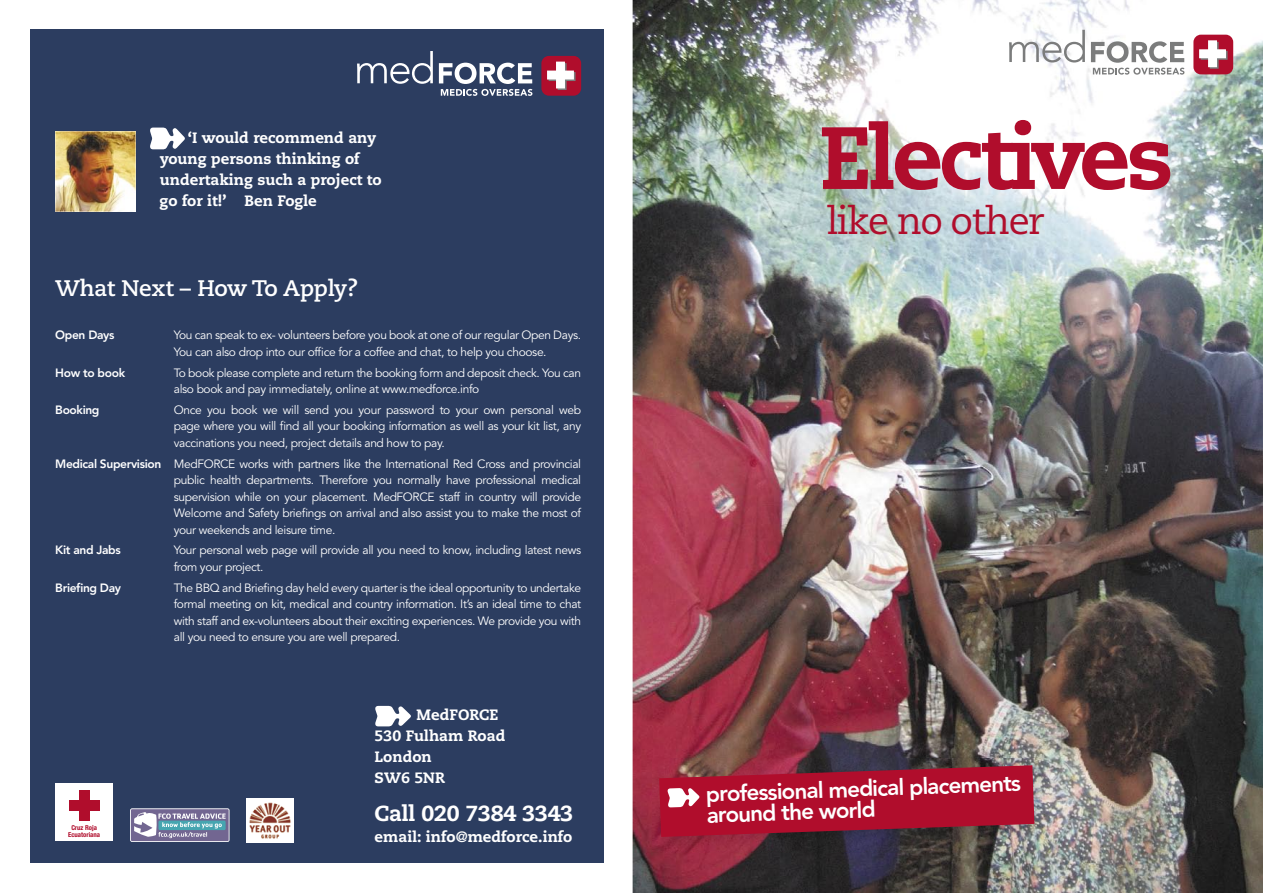
<style>
.page{position:relative;width:1263px;height:893px;background:#fff}
.page>*{position:absolute;margin:0;border:0;box-sizing:border-box;transform-origin:0 0}
.t1{font:800 88.05px "Caecilia";letter-spacing:-.04em;color:#b00d2c}
.t2{font:37.95px "Caecilia";letter-spacing:-.04em;color:#b00d2c}
.t3{font:800 22.5px/21px "Avenir";color:#fff}
.t4{font:700 22.5px "Caecilia";letter-spacing:-.01em;color:#fff}
.t5{font:800 21.75px "Caecilia";letter-spacing:-.01em;color:#fff}
.t6{font:800 15px/21px "Caecilia";color:#fff}
.t7{font:12px/16.5px "Avenir";letter-spacing:-.03em;color:#fff}
.t8{font:800 12px "Avenir";letter-spacing:-.03em;color:#fff}
.t9{font:700 condensed 6.75px/6.1px "Helvetica Neue";letter-spacing:-.005em;color:#b00d2c;text-align:center}
.s1{font-weight:800}
</style>
<div class="page">
<div style="left:30px;top:30px;width:573px;height:833px;background:#2c3d60"></div>
<img style="left:632px;top:0;width:631px;height:893px">
<div style="left:1193px;top:35px;width:40px;height:39px;background:#b00d2c;border-radius:8px"></div>
<svg style="left:1009px;top:30px;width:76px;height:33px"></svg>
<svg style="left:1199px;top:40px;width:28px;height:29px"></svg>
<svg style="left:1091px;top:41px;width:93px;height:34px"></svg>
<img style="left:653px;top:759px;width:396px;height:93px">
<svg style="left:659px;top:765px;width:375px;height:72px;background:#a21a34"></svg>
<div style="left:55px;top:783px;width:58px;height:58px;background:#fff"></div>
<div style="left:69px;top:800px;width:30px;height:10px;background:#b00d2c"></div>
<div style="left:79px;top:790px;width:10px;height:30px;background:#b00d2c"></div>
<svg style="left:130px;top:808px;width:100px;height:34px;background:#929ab4"></svg>
<img style="left:247px;top:799px;width:47px;height:43px">
<svg style="left:150px;top:128px;width:35px;height:21px"></svg>
<img style="left:55px;top:131px;width:81px;height:81px">
<div style="left:541px;top:56px;width:40px;height:40px;background:#b00d2c;border-radius:8px"></div>
<svg style="left:547px;top:62px;width:28px;height:28px"></svg>
<svg style="left:357px;top:51px;width:76px;height:33px"></svg>
<svg style="left:439px;top:63px;width:93px;height:33px"></svg>
<svg style="left:375px;top:706px;width:36px;height:20px"></svg>
<p class="t6" style="left:159px;top:128px;width:224px;text-indent:28px">‘I would recommend any young persons thinking of undertaking such a project to go for it!’ Ben Fogle</p>
<h3 class="t4" style="left:55px;top:275px;width:304px">What Next – How To Apply?</h3>
<p class="t8" style="left:55px;top:328px;width:61px">Open Days</p>
<p class="t7" style="left:174px;top:327px;width:409px">You can speak to ex- volunteers before you book at one of our regular Open Days.<br>You can also drop into our office for a coffee and chat, to help you choose.</p>
<p class="t8" style="left:55px;top:365px;width:71px">How to book</p>
<p class="t7" style="left:174px;top:365px;width:409px">To book please complete and return the booking form and deposit check. You can also book and pay immediately, online at www.medforce.info</p>
<p class="t8" style="left:55px;top:403px;width:46px">Booking</p>
<p class="t7" style="left:174px;top:402px;width:409px;text-align:justify">Once you book we will send you your password to your own personal web page where you will find all your booking information as well as your kit list, any vaccinations you need, project details and how to pay.</p>
<p class="t7" style="left:174px;top:456px;width:409px;text-align:justify;text-indent:-119px"><span class="s1">Medical Supervision</span> MedFORCE works with partners like the International Red Cross and provincial public health departments. Therefore you normally have professional medical supervision while on your placement. MedFORCE staff in country will provide Welcome and Safety briefings on arrival and also assist you to make the most of your weekends and leisure time.</p>
<p class="t8" style="left:55px;top:543px;width:67px">Kit and Jabs</p>
<p class="t7" style="left:174px;top:542px;width:409px">Your personal web page will provide all you need to know, including latest news from your project.</p>
<p class="t8" style="left:55px;top:580px;width:67px">Briefing Day</p>
<p class="t7" style="left:174px;top:580px;width:409px;text-align:justify">The BBQ and Briefing day held every quarter is the ideal opportunity to undertake formal meeting on kit, medical and country information. It’s an ideal time to chat with staff and ex-volunteers about their exciting experiences. We provide you with all you need to ensure you are well prepared.</p>
<p class="t9" style="left:68px;top:825px;width:33px">Cruz Roja<br>Ecuatoriana</p>
<p class="t6" style="left:375px;top:705px;width:132px;text-indent:42px">MedFORCE<br>530 Fulham Road<br>London<br>SW6 5NR</p>
<h3 class="t5" style="left:375px;top:800px;width:200px">Call 020 7384 3343</h3>
<p class="t6" style="left:375px;top:827px;width:199px">email: info@medforce.info</p>
<h1 class="t1" style="left:819px;top:104px;width:356px">Electives</h1>
<h2 class="t2" style="left:826px;top:199px;width:220px">like no other</h2>
<h3 class="t3" style="left:706px;top:783px;width:317px;rotate:-2deg">professional medical placements around the world</h3>
</div>
